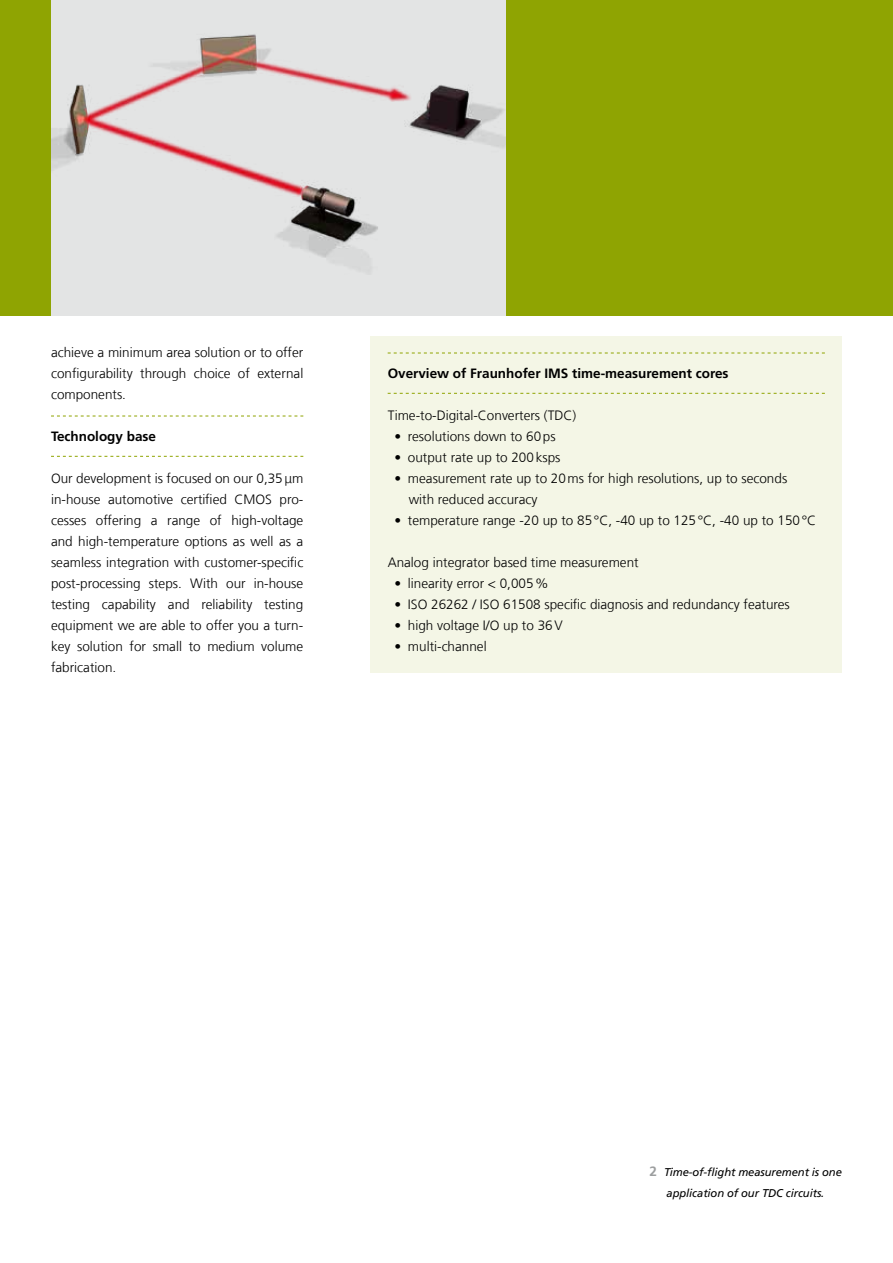
<style>
.page{position:relative;width:893px;height:1263px;background:#fff}
.page>*{position:absolute;margin:0;border:0;box-sizing:border-box;transform-origin:0 0}
.t1{font:300 13.5px/21px "Frutiger LT Com";color:#000;text-align:justify}
.t2{font:700 13.5px "Frutiger LT Com";color:#000}
.t3{font:italic 11.25px/21px "Frutiger LT Com";letter-spacing:-.01em;color:#000;text-align:center}
.s1{font-weight:700;font-style:normal;font-size:13.5px;color:#9c9e9f}
</style>
<div class="page">
<div style="left:0;top:0;width:893px;height:315px;background:#8fa402"></div>
<img style="left:51px;top:0;width:454px;height:315px">
<div style="left:371px;top:336px;width:471px;height:336px;background:#f4f6e6"></div>
<svg style="left:388px;top:353px;width:437px;height:1px"></svg>
<svg style="left:388px;top:393px;width:437px;height:1px"></svg>
<svg style="left:51px;top:416px;width:252px;height:1px"></svg>
<svg style="left:51px;top:456px;width:252px;height:1px"></svg>
<p class="t1" style="left:51px;top:342px;width:254px">achieve a minimum area solution or to offer configurability through choice of external components.</p>
<p class="t2" style="left:51px;top:428px;width:107px">Technology base</p>
<p class="t1" style="left:51px;top:468px;width:254px">Our development is focused on our 0,35μm in-house automotive certified CMOS pro&shy;cesses offering a range of high-voltage and high-temperature options as well as a seamless integration with customer-specific post-processing steps. With our in-house testing capability and reliability testing equipment we are able to offer you a turn&shy;key solution for small to medium volume fabrication.</p>
<p class="t2" style="left:388px;top:365px;width:342px">Overview of Fraunhofer IMS time-measurement cores</p>
<p class="t1" style="left:388px;top:405px;width:190px">Time-to-Digital-Converters (TDC)</p>
<p class="t1" style="left:394px;top:426px;width:163px">• resolutions down to 60ps</p>
<p class="t1" style="left:394px;top:447px;width:167px">• output rate up to 200ksps</p>
<p class="t1" style="left:409px;top:468px;width:380px;text-indent:-14px">• measurement rate up to 20ms for high resolutions, up to seconds with reduced accuracy</p>
<p class="t1" style="left:394px;top:510px;width:423px">• temperature range -20 up to 85°C, -40 up to 125°C, -40 up to 150°C</p>
<p class="t1" style="left:388px;top:552px;width:253px">Analog integrator based time measurement</p>
<p class="t1" style="left:394px;top:573px;width:156px">• linearity error &lt; 0,005%</p>
<p class="t1" style="left:394px;top:594px;width:397px">• ISO 26262 / ISO 61508 specific diagnosis and redundancy features</p>
<p class="t1" style="left:394px;top:615px;width:170px">• high voltage I/O up to 36V</p>
<p class="t1" style="left:394px;top:636px;width:94px">• multi-channel</p>
<p class="t3" style="left:650px;top:1162px;width:194px"><span class="s1">2</span> Time-of-flight measurement is one application of our TDC circuits.</p>
</div>
